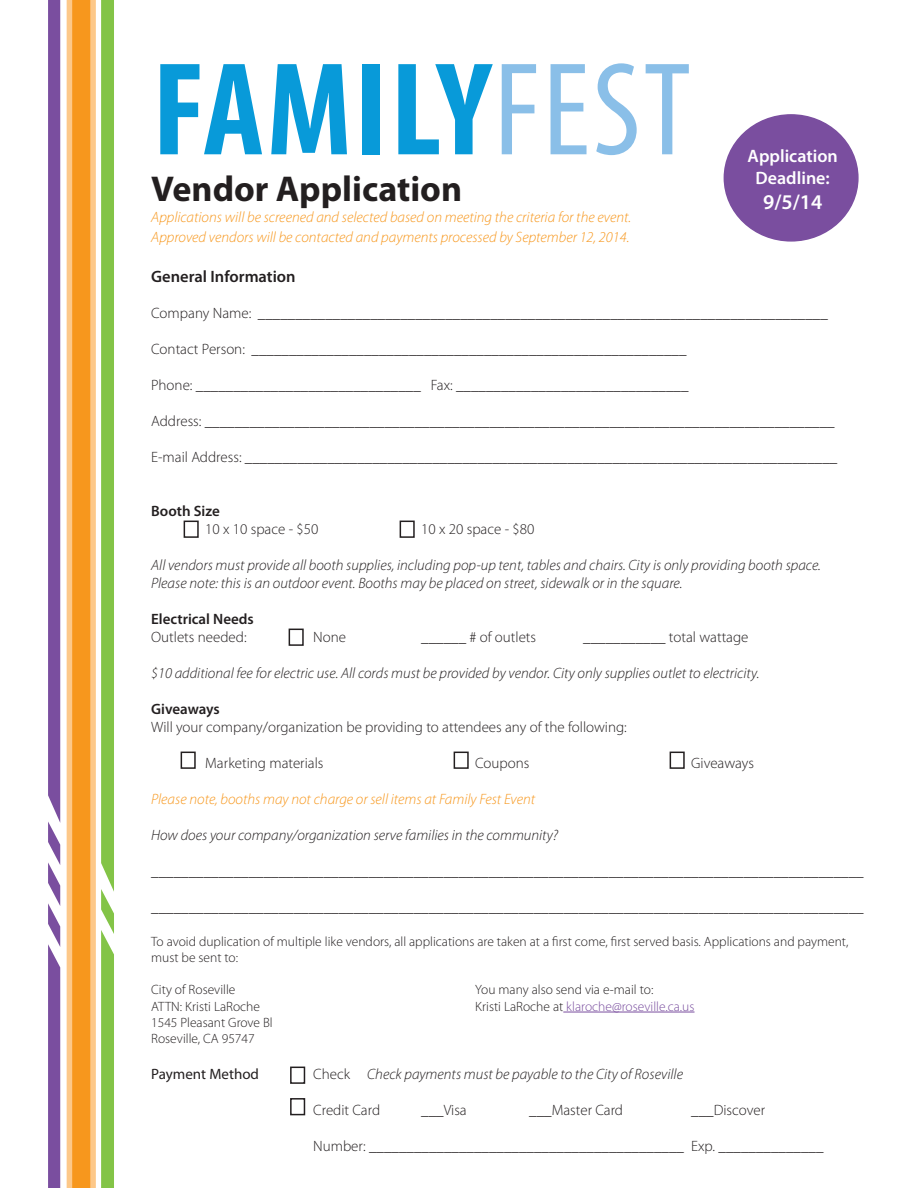
<style>
.page{position:relative;width:918px;height:1188px;background:#fff}
.page>*{position:absolute;margin:0;border:0;box-sizing:border-box;transform-origin:0 0}
.coursetitle{font:700 condensed 133.8px "Myriad Pro";letter-spacing:.02em;color:#089ad9}
.t1{font:700 36px "Myriad Pro";color:#231f20}
.t2{font:600 21px "Myriad Pro";color:#fff}
.t3{font:600 18px "Myriad Pro";color:#fff}
.t4{font:600 16.5px "Myriad Pro";color:#231f20}
.t5{font:300 15px "Myriad Pro";color:#231f20}
.t6{font:italic 300 15px "Myriad Pro";color:#231f20}
.t7{font:italic 300 15px "Myriad Pro";color:#f7971d}
.t8{font:600 15px "Myriad Pro";color:#231f20}
.t9{font:15px "Myriad Pro";color:#231f20}
.t10{font:300 13.5px/16.2px "Myriad Pro";color:#231f20}
.t11{font:300 13.5px "Myriad Pro";color:#7a4e9f}
.s1{font-weight:400;color:#8abfe8}
.s2{color:#231f20}
.s3{font-style:normal}
</style>
<div class="page">
<svg style="left:67px;top:0;width:47px;height:1188px;background:#daba5c"></svg>
<svg style="left:48px;top:0;width:12px;height:1188px;background:#855da7"></svg>
<hr style="left:563px;top:1012px;width:132px;height:1px;background:#7a4e9f">
<div style="left:724px;top:115px;width:134px;height:126px;background:#7a4e9f;border-radius:50%"></div>
<div style="left:184px;top:521px;width:15px;height:17px;border:2px solid #231f20"></div>
<div style="left:400px;top:521px;width:15px;height:17px;border:2px solid #231f20"></div>
<div style="left:289px;top:629px;width:15px;height:17px;border:2px solid #231f20"></div>
<div style="left:181px;top:752px;width:15px;height:17px;border:2px solid #231f20"></div>
<div style="left:454px;top:752px;width:15px;height:17px;border:2px solid #231f20"></div>
<div style="left:670px;top:752px;width:15px;height:17px;border:2px solid #231f20"></div>
<div style="left:290px;top:1067px;width:15px;height:17px;border:2px solid #231f20"></div>
<div style="left:290px;top:1098px;width:15px;height:17px;border:2px solid #231f20"></div>
<p class="coursetitle" style="left:153px;top:26px;width:540px">FAMILY<span class="s1">FEST</span></p>
<p class="t1" style="left:151px;top:166px;width:312px">Vendor Application</p>
<p class="t7" style="left:151px;top:208px;width:482px">Applications will be screened and selected based on meeting the criteria for the event.</p>
<p class="t7" style="left:151px;top:228px;width:480px">Approved vendors will be contacted and payments processed by September 12, 2014.</p>
<p class="t4" style="left:151px;top:266px;width:146px">General Information</p>
<p class="t5" style="left:151px;top:304px;width:678px">Company Name: ____________________________________________________________________________</p>
<p class="t5" style="left:151px;top:340px;width:537px">Contact Person: __________________________________________________________</p>
<p class="t5" style="left:151px;top:376px;width:539px">Phone: ______________________________ Fax: _______________________________</p>
<p class="t5" style="left:151px;top:412px;width:685px">Address: ____________________________________________________________________________________</p>
<p class="t5" style="left:151px;top:448px;width:688px">E-mail Address: _______________________________________________________________________________</p>
<p class="t3" style="left:748px;top:145px;width:92px">Application</p>
<p class="t3" style="left:756px;top:166px;width:76px">Deadline:</p>
<p class="t2" style="left:763px;top:189px;width:61px">9/5/14</p>
<p class="t8" style="left:151px;top:501px;width:70px">Booth Size</p>
<p class="t5" style="left:205px;top:520px;width:115px">10 x 10 space - $50</p>
<p class="t5" style="left:421px;top:520px;width:115px">10 x 20 space - $80</p>
<p class="t6" style="left:151px;top:556px;width:671px">All vendors must provide all booth supplies, including pop-up tent, tables and chairs. City is only providing booth space.</p>
<p class="t6" style="left:151px;top:574px;width:533px">Please note: this is an outdoor event. Booths may be placed on street, sidewalk or in the square.</p>
<p class="t8" style="left:151px;top:609px;width:104px">Electrical Needs</p>
<p class="t5" style="left:151px;top:628px;width:97px">Outlets needed:</p>
<p class="t5" style="left:313px;top:628px;width:34px">None</p>
<p class="t5" style="left:421px;top:628px;width:117px">______ # of outlets</p>
<p class="t5" style="left:583px;top:628px;width:167px">___________ total wattage</p>
<p class="t6" style="left:151px;top:664px;width:610px">$10 additional fee for electric use. All cords must be provided by vendor. City only supplies outlet to electricity.</p>
<p class="t8" style="left:151px;top:699px;width:70px">Giveaways</p>
<p class="t5" style="left:151px;top:718px;width:477px">Will your company/organization be providing to attendees any of the following:</p>
<p class="t5" style="left:205px;top:754px;width:120px">Marketing materials</p>
<p class="t5" style="left:475px;top:754px;width:56px">Coupons</p>
<p class="t5" style="left:691px;top:754px;width:64px">Giveaways</p>
<p class="t7" style="left:151px;top:790px;width:386px">Please note, booths may not charge or sell items at Family Fest Event</p>
<p class="t6" style="left:151px;top:826px;width:409px">How does your company/organization serve families in the community?</p>
<p class="t5" style="left:151px;top:862px;width:714px">_______________________________________________________________________________________________</p>
<p class="t5" style="left:151px;top:898px;width:714px">_______________________________________________________________________________________________</p>
<p class="t10" style="left:151px;top:933px;width:699px">To avoid duplication of multiple like vendors, all applications are taken at a first come, first served basis. Applications and payment, must be sent to:</p>
<p class="t10" style="left:151px;top:982px;width:86px">City of Roseville</p>
<p class="t10" style="left:475px;top:982px;width:180px">You many also send via e-mail to:</p>
<p class="t10" style="left:151px;top:998px;width:110px">ATTN: Kristi LaRoche</p>
<p class="t11" style="left:475px;top:998px;width:221px"><span class="s2">Kristi LaRoche at</span> klaroche@roseville.ca.us</p>
<p class="t10" style="left:151px;top:1014px;width:123px">1545 Pleasant Grove Bl</p>
<p class="t10" style="left:151px;top:1030px;width:105px">Roseville, CA 95747</p>
<p class="t9" style="left:151px;top:1065px;width:109px">Payment Method</p>
<p class="t6" style="left:313px;top:1065px;width:371px"><span class="s3">Check</span> Check payments must be payable to the City of Roseville</p>
<p class="t5" style="left:313px;top:1101px;width:69px">Credit Card</p>
<p class="t5" style="left:421px;top:1101px;width:47px">___Visa</p>
<p class="t5" style="left:529px;top:1101px;width:95px">___Master Card</p>
<p class="t5" style="left:691px;top:1101px;width:75px">___Discover</p>
<p class="t5" style="left:313px;top:1137px;width:512px">Number: __________________________________________ Exp. ______________</p>
</div>
